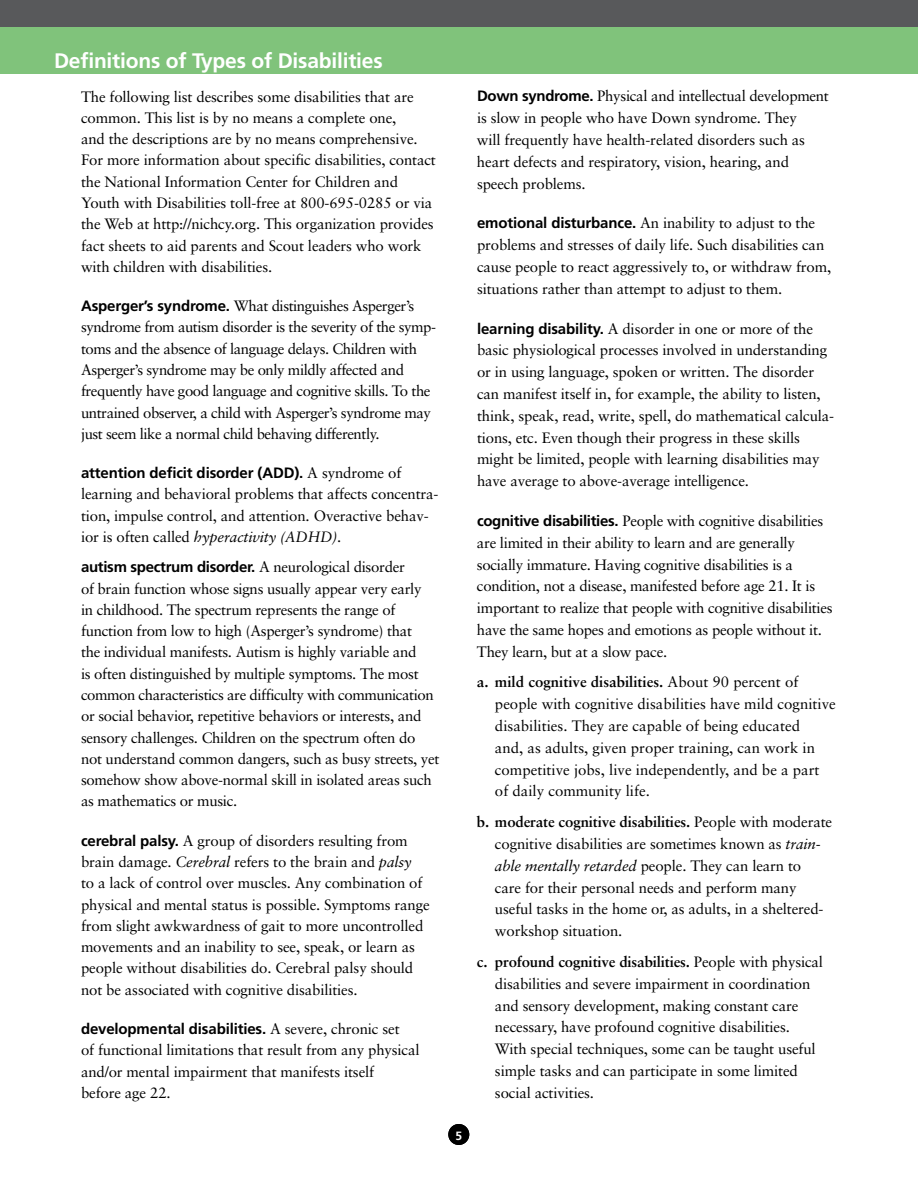
<style>
.page{position:relative;width:918px;height:1188px;background:#fff}
.page>*{position:absolute;margin:0;border:0;box-sizing:border-box;transform-origin:0 0}
.t1{font:700 21px "Frutiger";letter-spacing:-.01em;color:#fff}
.t2{font:15px/21.8px "Sabon";letter-spacing:-.01em;color:#000}
.t3{font:15px/21.3px "Sabon";letter-spacing:-.03em;color:#000}
.t4{font:700 15px "Frutiger";letter-spacing:-.01em;color:#000}
.t5{font:700 12px "Frutiger";color:#fff}
.s1{font-family:"Frutiger";font-weight:700}
.s2{font-family:"Sabon";font-weight:400}
.s3{font-style:italic}
.s4{font-weight:700}
</style>
<div class="page">
<div style="left:448px;top:1124px;width:21px;height:21px;background:#000;border-radius:50%"></div>
<div style="left:0;top:0;width:918px;height:60px;background:#58595b"></div>
<div style="left:0;top:27px;width:918px;height:47px;background:#80c37b"></div>
<h1 class="t1" style="left:54px;top:48px;width:330px">Definitions of Types of Disabilities</h1>
<p class="t2" style="left:81px;top:86px;width:356px;line-height:21.3px">The following list describes some disabilities that are common. This list is by no means a complete one,<br>and the descriptions are by no means comprehensive.<br>For more information about specific disabilities, contact the National Information Center for Children and Youth with Disabilities toll-free at 800-695-0285 or via the Web at http://nichcy.org. This organization provides fact sheets to aid parents and Scout leaders who work with children with disabilities.</p>
<p class="t3" style="left:81px;top:295px;width:357px"><span class="s1">Asperger’s syndrome.</span> What distinguishes Asperger’s syndrome from autism disorder is the severity of the symp&shy;toms and the absence of language delays. Children with Asperger’s syndrome may be only mildly affected and frequently have good language and cognitive skills. To the untrained observer, a child with Asperger’s syndrome may just seem like a normal child behaving differently.</p>
<p class="t4" style="left:81px;top:464px;width:322px">attention deficit disorder (ADD). <span class="s2">A syndrome of</span></p>
<p class="t2" style="left:81px;top:483px;width:359px;line-height:21.3px">learning and behavioral problems that affects concentra&shy;tion, impulse control, and attention. Overactive behav&shy;ior is often called <span class="s3">hyperactivity (ADHD).</span></p>
<p class="t4" style="left:81px;top:558px;width:325px">autism spectrum disorder. <span class="s2">A neurological disorder</span></p>
<p class="t2" style="left:81px;top:578px;width:360px;line-height:21.3px">of brain function whose signs usually appear very early<br>in childhood. The spectrum represents the range of function from low to high (Asperger’s syndrome) that<br>the individual manifests. Autism is highly variable and<br>is often distinguished by multiple symptoms. The most common characteristics are difficulty with communication or social behavior, repetitive behaviors or interests, and sensory challenges. Children on the spectrum often do not understand common dangers, such as busy streets, yet somehow show above-normal skill in isolated areas such as mathematics or music.</p>
<p class="t2" style="left:81px;top:830px;width:350px;line-height:21.3px"><span class="s1">cerebral palsy.</span> A group of disorders resulting from brain damage. <span class="s3">Cerebral</span> refers to the brain and <span class="s3">palsy<br></span>to a lack of control over muscles. Any combination of physical and mental status is possible. Symptoms range from slight awkwardness of gait to more uncontrolled movements and an inability to see, speak, or learn as people without disabilities do. Cerebral palsy should not be associated with cognitive disabilities.</p>
<p class="t4" style="left:81px;top:1020px;width:320px">developmental disabilities. <span class="s2">A severe, chronic set</span></p>
<p class="t2" style="left:81px;top:1039px;width:340px;line-height:21.3px">of functional limitations that result from any physical and/or mental impairment that manifests itself<br>before age 22.</p>
<p class="t5" style="left:455px;top:1129px;width:8px">5</p>
<p class="t2" style="left:477px;top:85px;width:353px"><span class="s1">Down syndrome.</span> Physical and intellectual development is slow in people who have Down syndrome. They<br>will frequently have health-related disorders such as heart defects and respiratory, vision, hearing, and speech problems.</p>
<p class="t2" style="left:477px;top:212px;width:356px"><span class="s1">emotional disturbance.</span> An inability to adjust to the problems and stresses of daily life. Such disabilities can cause people to react aggressively to, or withdraw from, situations rather than attempt to adjust to them.</p>
<p class="t2" style="left:477px;top:317px;width:359px"><span class="s1">learning disability.</span> A disorder in one or more of the basic physiological processes involved in understanding or in using language, spoken or written. The disorder can manifest itself in, for example, the ability to listen, think, speak, read, write, spell, do mathematical calcula&shy;tions, etc. Even though their progress in these skills might be limited, people with learning disabilities may have average to above-average intelligence.</p>
<p class="t2" style="left:477px;top:510px;width:357px"><span class="s1">cognitive disabilities.</span> People with cognitive disabilities are limited in their ability to learn and are generally socially immature. Having cognitive disabilities is a condition, not a disease, manifested before age 21. It is important to realize that people with cognitive disabilities have the same hopes and emotions as people without it.<br>They learn, but at a slow pace.</p>
<p class="t2" style="left:495px;top:671px;width:342px;text-indent:-18px"><span class="s4">a. mild cognitive disabilities.</span> About 90 percent of people with cognitive disabilities have mild cognitive disabilities. They are capable of being educated<br>and, as adults, given proper training, can work in competitive jobs, live independently, and be a part of daily community life.</p>
<p class="t2" style="left:495px;top:811px;width:339px;text-indent:-18px"><span class="s4">b. moderate cognitive disabilities.</span> People with moderate cognitive disabilities are sometimes known as <span class="s3">train&shy;able mentally retarded</span> people. They can learn to<br>care for their personal needs and perform many useful tasks in the home or, as adults, in a sheltered&shy;workshop situation.</p>
<p class="t2" style="left:495px;top:951px;width:330px;text-indent:-18px"><span class="s4">c. profound cognitive disabilities.</span> People with physical disabilities and severe impairment in coordination and sensory development, making constant care necessary, have profound cognitive disabilities.<br>With special techniques, some can be taught useful simple tasks and can participate in some limited social activities.</p>
</div>
